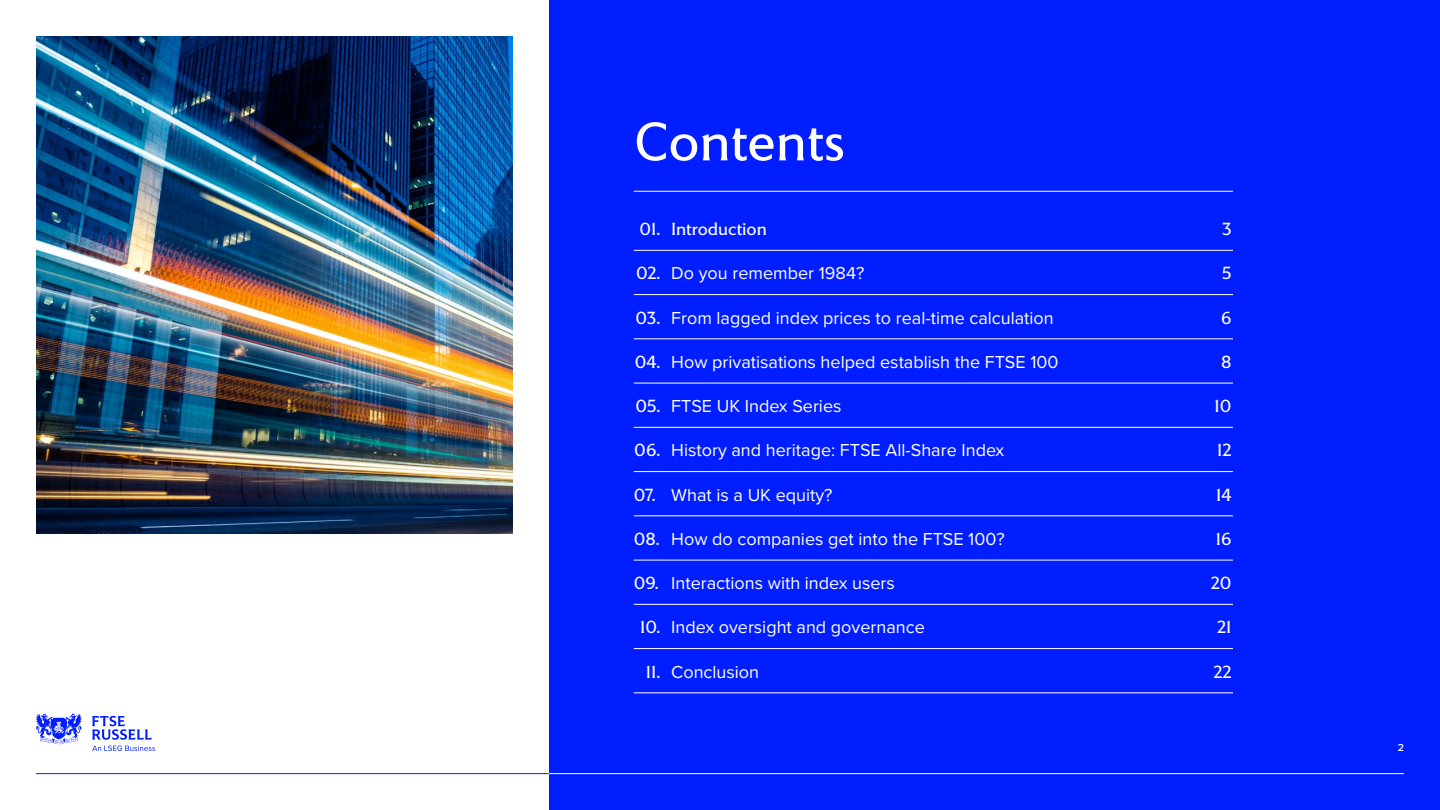
<style>
.page{position:relative;width:1440px;height:810px;background:#fff}
.page>*{position:absolute;margin:0;border:0;box-sizing:border-box;transform-origin:0 0}
.t1{font:55.5px "LSEG Motto";color:#fff}
.t2{font:18px "Proxima Nova";color:#fff}
.t3{font:18px "LSEG Motto";color:#fff}
.t4{font:600 10.5px "Proxima Nova";color:#fff}
.s1{font-family:"LSEG Motto"}
</style>
<div class="page">
<div style="left:549px;top:0;width:891px;height:810px;background:#001eff"></div>
<hr style="left:549px;top:773px;width:855px;height:1px;background:#fff">
<img style="left:36px;top:36px;width:477px;height:497px">
<hr style="left:634px;top:250px;width:599px;height:1px;background:#fff">
<hr style="left:634px;top:294px;width:599px;height:1px;background:#fff">
<hr style="left:634px;top:339px;width:599px;height:1px;background:#fff">
<hr style="left:634px;top:383px;width:599px;height:1px;background:#fff">
<hr style="left:634px;top:427px;width:599px;height:1px;background:#fff">
<hr style="left:634px;top:471px;width:599px;height:1px;background:#fff">
<hr style="left:634px;top:516px;width:599px;height:1px;background:#fff">
<hr style="left:634px;top:560px;width:599px;height:1px;background:#fff">
<hr style="left:634px;top:604px;width:599px;height:1px;background:#fff">
<hr style="left:634px;top:648px;width:599px;height:1px;background:#fff">
<hr style="left:634px;top:693px;width:599px;height:1px;background:#fff">
<hr style="left:634px;top:191px;width:599px;height:1px;background:#fff">
<hr style="left:36px;top:773px;width:513px;height:1px;background:#071df5">
<svg style="left:36px;top:713px;width:119px;height:38px"></svg>
<h1 class="t1" style="left:634px;top:108px;width:213px">Contents</h1>
<p class="t3" style="left:640px;top:218px;width:129px">01. Introduction</p>
<p class="t3" style="left:1222px;top:218px;width:11px">3</p>
<p class="t2" style="left:636px;top:260px;width:230px"><span class="s1">02.</span> Do you remember 1984?</p>
<p class="t3" style="left:1222px;top:263px;width:11px">5</p>
<p class="t2" style="left:635px;top:304px;width:420px"><span class="s1">03.</span> From lagged index prices to real-time calculation</p>
<p class="t3" style="left:1221px;top:307px;width:12px">6</p>
<p class="t2" style="left:635px;top:348px;width:425px"><span class="s1">04.</span> How privatisations helped establish the FTSE 100</p>
<p class="t3" style="left:1221px;top:351px;width:12px">8</p>
<p class="t2" style="left:635px;top:393px;width:208px"><span class="s1">05.</span> FTSE UK Index Series</p>
<p class="t3" style="left:1215px;top:395px;width:18px">10</p>
<p class="t2" style="left:634px;top:437px;width:372px"><span class="s1">06.</span> History and heritage: FTSE All-Share Index</p>
<p class="t3" style="left:1217px;top:440px;width:16px">12</p>
<p class="t2" style="left:634px;top:481px;width:200px"><span class="s1">07.</span> What is a UK equity?</p>
<p class="t3" style="left:1216px;top:484px;width:17px">14</p>
<p class="t2" style="left:634px;top:525px;width:373px"><span class="s1">08.</span> How do companies get into the FTSE 100?</p>
<p class="t3" style="left:1216px;top:528px;width:17px">16</p>
<p class="t2" style="left:634px;top:570px;width:263px"><span class="s1">09.</span> Interactions with index users</p>
<p class="t3" style="left:1211px;top:572px;width:22px">20</p>
<p class="t2" style="left:640px;top:614px;width:286px"><span class="s1">10.</span> Index oversight and governance</p>
<p class="t3" style="left:1217px;top:617px;width:16px">21</p>
<p class="t2" style="left:646px;top:658px;width:115px"><span class="s1">11.</span> Conclusion</p>
<p class="t3" style="left:1213px;top:661px;width:19px">22</p>
<p class="t4" style="left:1398px;top:740px;width:8px">2</p>
</div>
